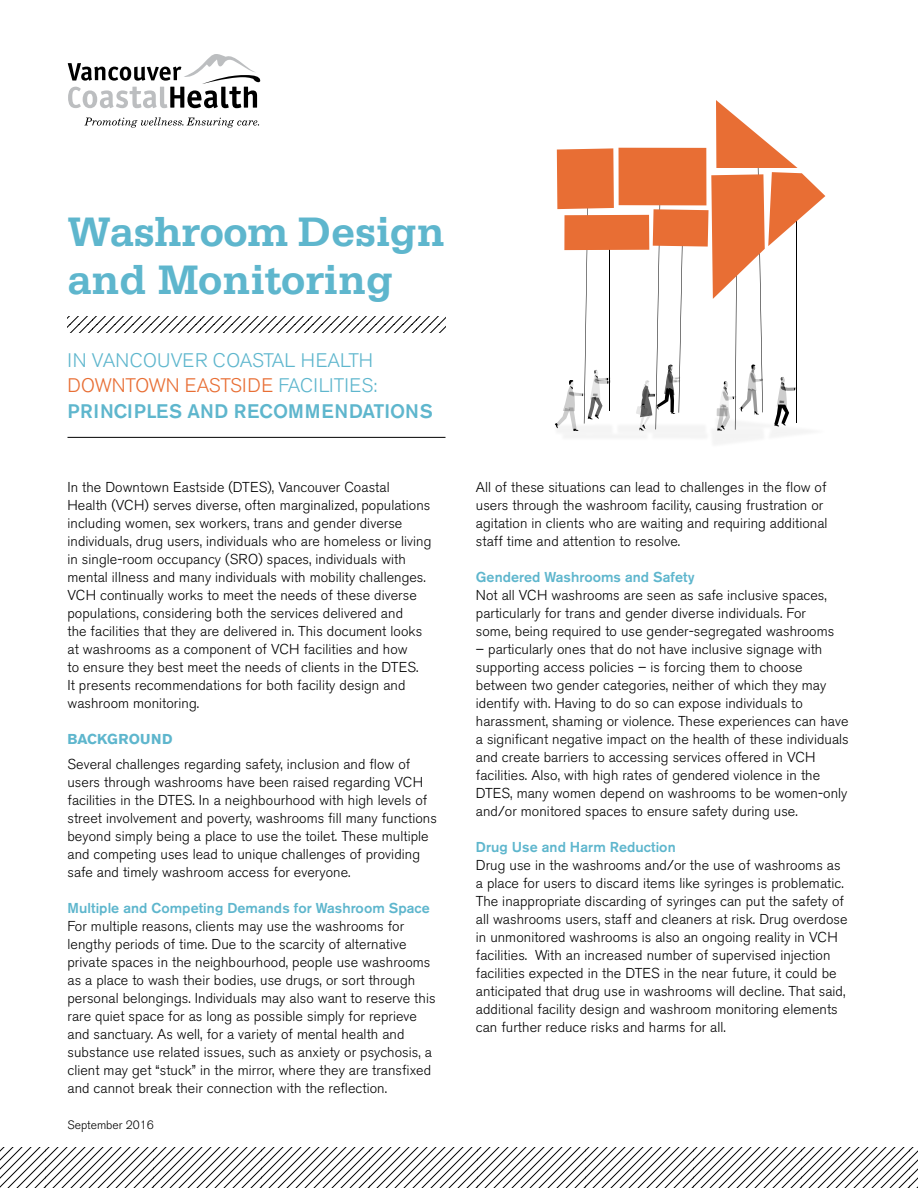
<style>
.page{position:relative;width:918px;height:1188px;background:#fff}
.page>*{position:absolute;margin:0;border:0;box-sizing:border-box;transform-origin:0 0}
.t1{font:700 43.5px/48px "Serifa";letter-spacing:-.01em;color:#5eb6cd}
.t2{font:300 19.5px/25.5px "Akzidenz Grotesk BE";color:#5eb6cd}
.t3{font:300 14.25px/18px "Akzidenz Grotesk BE";letter-spacing:.005em;color:#000}
.t4{font:500 14.25px "Akzidenz Grotesk BE";letter-spacing:.005em;color:#5eb6cd}
.t5{font:700 14.25px "Akzidenz Grotesk BE";letter-spacing:.005em;color:#5eb6cd}
.t6{font:300 12px "Akzidenz Grotesk BE";color:#000}
.s1{color:#e86e34}
.s2{font-weight:500}
</style>
<div class="page">
<svg style="left:0;top:1148px;width:918px;height:40px"></svg>
<hr style="left:68px;top:437px;width:378px;height:1px;background:#000">
<svg style="left:84px;top:117px;width:175px;height:11px"></svg>
<svg style="left:68px;top:54px;width:192px;height:54px"></svg>
<div style="left:619px;top:148px;width:87px;height:57px;background:#e86e34"></div>
<svg style="left:555px;top:148px;width:59px;height:283px"></svg>
<div style="left:564px;top:215px;width:85px;height:35px;background:#e86e34"></div>
<svg style="left:636px;top:100px;width:189px;height:331px"></svg>
<svg style="left:68px;top:316px;width:378px;height:16px"></svg>
<h1 class="t1" style="left:68px;top:207px;width:380px">Washroom Design and Monitoring</h1>
<h2 class="t2" style="left:68px;top:348px;width:367px">IN VANCOUVER COASTAL HEALTH<br><span class="s1">DOWNTOWN EASTSIDE</span> FACILITIES:<br><span class="s2">PRINCIPLES AND RECOMMENDATIONS</span></h2>
<p class="t3" style="left:68px;top:479px;width:365px">In the Downtown Eastside (DTES), Vancouver Coastal Health (VCH) serves diverse, often marginalized, populations including women, sex workers, trans and gender diverse individuals, drug users, individuals who are homeless or living in single-room occupancy (SRO) spaces, individuals with mental illness and many individuals with mobility challenges.<br>VCH continually works to meet the needs of these diverse populations, considering both the services delivered and<br>the facilities that they are delivered in. This document looks at washrooms as a component of VCH facilities and how<br>to ensure they best meet the needs of clients in the DTES.<br>It presents recommendations for both facility design and washroom monitoring.</p>
<p class="t5" style="left:68px;top:731px;width:107px">BACKGROUND</p>
<p class="t3" style="left:68px;top:755px;width:371px">Several challenges regarding safety, inclusion and flow of users through washrooms have been raised regarding VCH facilities in the DTES. In a neighbourhood with high levels of street involvement and poverty, washrooms fill many functions beyond simply being a place to use the toilet. These multiple and competing uses lead to unique challenges of providing safe and timely washroom access for everyone.</p>
<p class="t4" style="left:68px;top:899px;width:364px">Multiple and Competing Demands for Washroom Space</p>
<p class="t3" style="left:68px;top:917px;width:370px">For multiple reasons, clients may use the washrooms for lengthy periods of time. Due to the scarcity of alternative private spaces in the neighbourhood, people use washrooms as a place to wash their bodies, use drugs, or sort through personal belongings. Individuals may also want to reserve this rare quiet space for as long as possible simply for reprieve and sanctuary. As well, for a variety of mental health and substance use related issues, such as anxiety or psychosis, a client may get “stuck” in the mirror, where they are transfixed and cannot break their connection with the reflection.</p>
<p class="t6" style="left:68px;top:1119px;width:88px">September 2016</p>
<p class="t3" style="left:476px;top:479px;width:353px">All of these situations can lead to challenges in the flow of users through the washroom facility, causing frustration or agitation in clients who are waiting and requiring additional staff time and attention to resolve.</p>
<p class="t4" style="left:476px;top:568px;width:220px">Gendered Washrooms and Safety</p>
<p class="t3" style="left:476px;top:587px;width:360px">Not all VCH washrooms are seen as safe inclusive spaces, particularly for trans and gender diverse individuals. For some, being required to use gender-segregated washrooms</p>
<p class="t3" style="left:476px;top:641px;width:374px">– particularly ones that do not have inclusive signage with supporting access policies – is forcing them to choose between two gender categories, neither of which they may identify with. Having to do so can expose individuals to harassment, shaming or violence. These experiences can have a significant negative impact on the health of these individuals and create barriers to accessing services offered in VCH facilities. Also, with high rates of gendered violence in the DTES, many women depend on washrooms to be women-only and/or monitored spaces to ensure safety during use.</p>
<p class="t4" style="left:476px;top:838px;width:201px">Drug Use and Harm Reduction</p>
<p class="t3" style="left:476px;top:857px;width:373px">Drug use in the washrooms and/or the use of washrooms as a place for users to discard items like syringes is problematic.<br>The inappropriate discarding of syringes can put the safety of all washrooms users, staff and cleaners at risk. Drug overdose in unmonitored washrooms is also an ongoing reality in VCH facilities. With an increased number of supervised injection facilities expected in the DTES in the near future, it could be anticipated that drug use in washrooms will decline. That said, additional facility design and washroom monitoring elements can further reduce risks and harms for all.</p>
</div>
